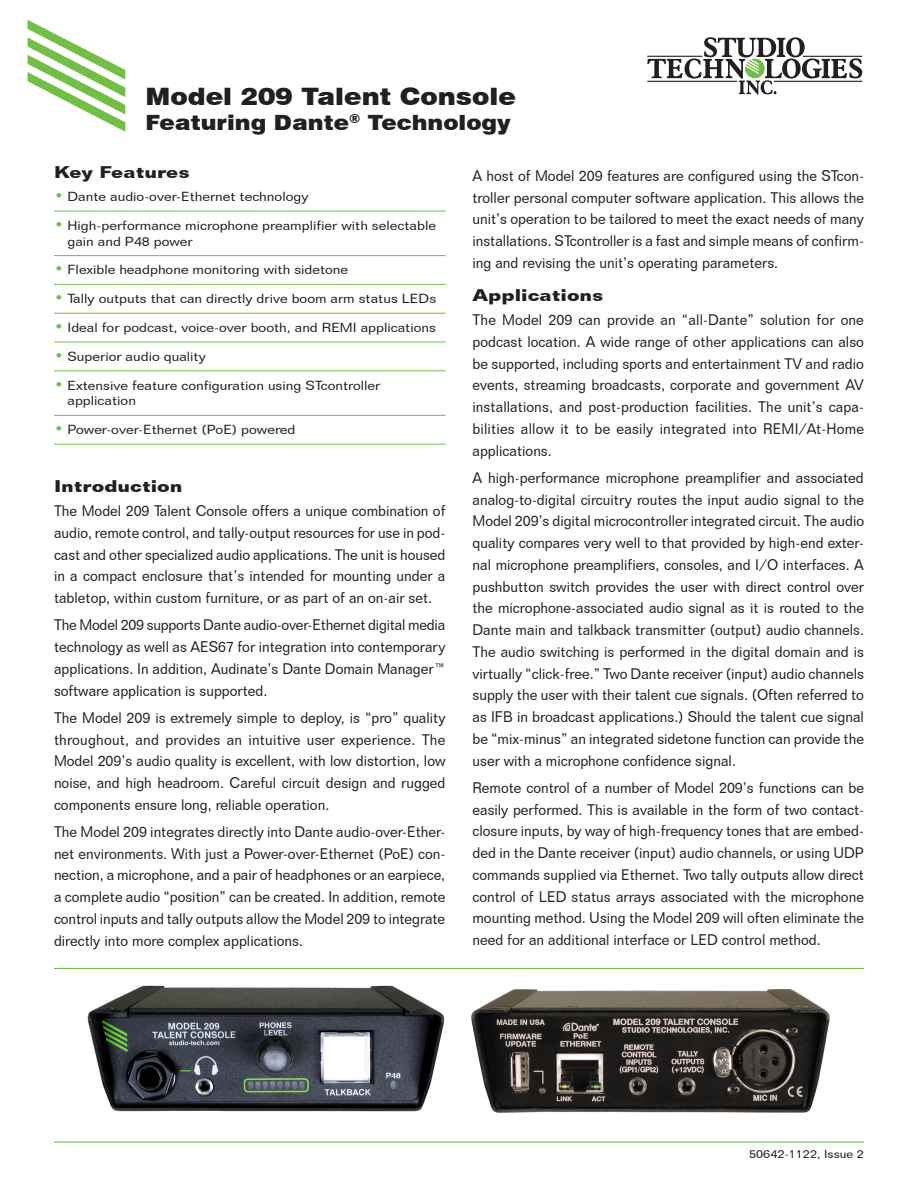
<style>
.page{position:relative;width:918px;height:1188px;background:#fff}
.page>*{position:absolute;margin:0;border:0;box-sizing:border-box;transform-origin:0 0}
.Illustration{font:900 24px "Swiss 721 BT";color:#231f20;scale:1.1 1}
.Illustration-2{font:900 21px "Swiss 721 BT";color:#231f20;scale:1.1 1}
.Subhead{font:700 16.5px "Folio BT";color:#231f20;scale:1.2 1}
.Body_Text_Folio{font:15px/21.8px "Folio BT";color:#231f20;text-align:justify;scale:.95 1}
.Feature_Text{font:12.9px/15.8px "Folio BT";color:#231f20;scale:1.11 1}
.Issue_Number{font:11.4px "Folio BT";color:#231f20;scale:1.11 1}
.s1{font-size:15px;color:#71bf44}
</style>
<div class="page">
<hr style="left:54px;top:1142px;width:810px;height:1px;background:#71bf44">
<hr style="left:54px;top:211px;width:392px;height:1px;background:#71bf44">
<hr style="left:54px;top:255px;width:392px;height:1px;background:#71bf44">
<hr style="left:54px;top:284px;width:392px;height:1px;background:#71bf44">
<hr style="left:54px;top:313px;width:392px;height:1px;background:#71bf44">
<hr style="left:54px;top:342px;width:392px;height:1px;background:#71bf44">
<hr style="left:54px;top:370px;width:392px;height:1px;background:#71bf44">
<hr style="left:54px;top:415px;width:392px;height:1px;background:#71bf44">
<hr style="left:54px;top:444px;width:392px;height:1px;background:#71bf44">
<hr style="left:54px;top:968px;width:810px;height:1px;background:#71bf44">
<svg style="left:647px;top:37px;width:215px;height:57px"></svg>
<svg style="left:28px;top:20px;width:97px;height:112px"></svg>
<img style="left:87px;top:986px;width:358px;height:126px">
<img style="left:472px;top:990px;width:358px;height:123px">
<p class="Illustration" style="left:146px;top:82px;width:338px">Model 209 Talent Console</p>
<p class="Illustration-2" style="left:146px;top:110px;width:334px">Featuring Dante<sup>®</sup> Technology</p>
<p class="Subhead" style="left:54px;top:162px;width:115px">Key Features</p>
<p class="Feature_Text" style="left:54px;top:188px;width:231px"><span class="s1">•</span> Dante audio-over-Ethernet technology</p>
<p class="Feature_Text" style="left:67px;top:217px;width:334px;text-indent:-13px"><span class="s1">•</span> High-performance microphone preamplifier with selectable gain and P48 power</p>
<p class="Feature_Text" style="left:54px;top:262px;width:267px"><span class="s1">•</span> Flexible headphone monitoring with sidetone</p>
<p class="Feature_Text" style="left:54px;top:291px;width:346px"><span class="s1">•</span> Tally outputs that can directly drive boom arm status LEDs</p>
<p class="Feature_Text" style="left:54px;top:319px;width:346px"><span class="s1">•</span> Ideal for podcast, voice-over booth, and REMI applications</p>
<p class="Feature_Text" style="left:54px;top:348px;width:138px"><span class="s1">•</span> Superior audio quality</p>
<p class="Feature_Text" style="left:67px;top:377px;width:283px;text-indent:-13px"><span class="s1">•</span> Extensive feature configuration using STcontroller application</p>
<p class="Feature_Text" style="left:54px;top:422px;width:219px"><span class="s1">•</span> Power-over-Ethernet (PoE) powered</p>
<p class="Subhead" style="left:54px;top:476px;width:109px">Introduction</p>
<p class="Body_Text_Folio" style="left:54px;top:500px;width:414px">The Model 209 Talent Console offers a unique combination of audio, remote control, and tally-output resources for use in pod&shy;cast and other specialized audio applications. The unit is housed in a compact enclosure that’s intended for mounting under a tabletop, within custom furniture, or as part of an on-air set.</p>
<p class="Body_Text_Folio" style="left:54px;top:614px;width:414px">The Model 209 supports Dante audio-over-Ethernet digital media technology as well as AES67 for integration into contemporary applications. In addition, Audinate’s Dante Domain Manager™ software application is supported.</p>
<p class="Body_Text_Folio" style="left:54px;top:706px;width:414px">The Model 209 is extremely simple to deploy, is “pro” quality throughout, and provides an intuitive user experience. The Model 209’s audio quality is excellent, with low distortion, low noise, and high headroom. Careful circuit design and rugged components ensure long, reliable operation.</p>
<p class="Body_Text_Folio" style="left:54px;top:821px;width:414px">The Model 209 integrates directly into Dante audio-over-Ether&shy;net environments. With just a Power-over-Ethernet (PoE) con&shy;nection, a microphone, and a pair of headphones or an earpiece, a complete audio “position” can be created. In addition, remote control inputs and tally outputs allow the Model 209 to integrate directly into more complex applications.</p>
<p class="Body_Text_Folio" style="left:472px;top:164px;width:414px">A host of Model 209 features are configured using the STcon&shy;troller personal computer software application. This allows the unit’s operation to be tailored to meet the exact needs of many installations. STcontroller is a fast and simple means of confirm&shy;ing and revising the unit’s operating parameters.</p>
<p class="Subhead" style="left:472px;top:285px;width:111px">Applications</p>
<p class="Body_Text_Folio" style="left:472px;top:309px;width:414px">The Model 209 can provide an “all-Dante” solution for one podcast location. A wide range of other applications can also be supported, including sports and entertainment TV and radio events, streaming broadcasts, corporate and government AV installations, and post-production facilities. The unit’s capa&shy;bilities allow it to be easily integrated into REMI/At-Home applications.</p>
<p class="Body_Text_Folio" style="left:472px;top:467px;width:414px">A high-performance microphone preamplifier and associated analog-to-digital circuitry routes the input audio signal to the Model 209’s digital microcontroller integrated circuit. The audio quality compares very well to that provided by high-end exter&shy;nal microphone preamplifiers, consoles, and I/O interfaces. A pushbutton switch provides the user with direct control over the microphone-associated audio signal as it is routed to the Dante main and talkback transmitter (output) audio channels.<br>The audio switching is performed in the digital domain and is virtually “click-free.” Two Dante receiver (input) audio channels supply the user with their talent cue signals. (Often referred to as IFB in broadcast applications.) Should the talent cue signal be “mix-minus” an integrated sidetone function can provide the user with a microphone confidence signal.</p>
<p class="Body_Text_Folio" style="left:472px;top:776px;width:414px">Remote control of a number of Model 209’s functions can be easily performed. This is available in the form of two contact&shy;closure inputs, by way of high-frequency tones that are embed&shy;ded in the Dante receiver (input) audio channels, or using UDP commands supplied via Ethernet. Two tally outputs allow direct control of LED status arrays associated with the microphone mounting method. Using the Model 209 will often eliminate the need for an additional interface or LED control method.</p>
<p class="Issue_Number" style="left:749px;top:1147px;width:105px">50642-1122, Issue 2</p>
</div>
